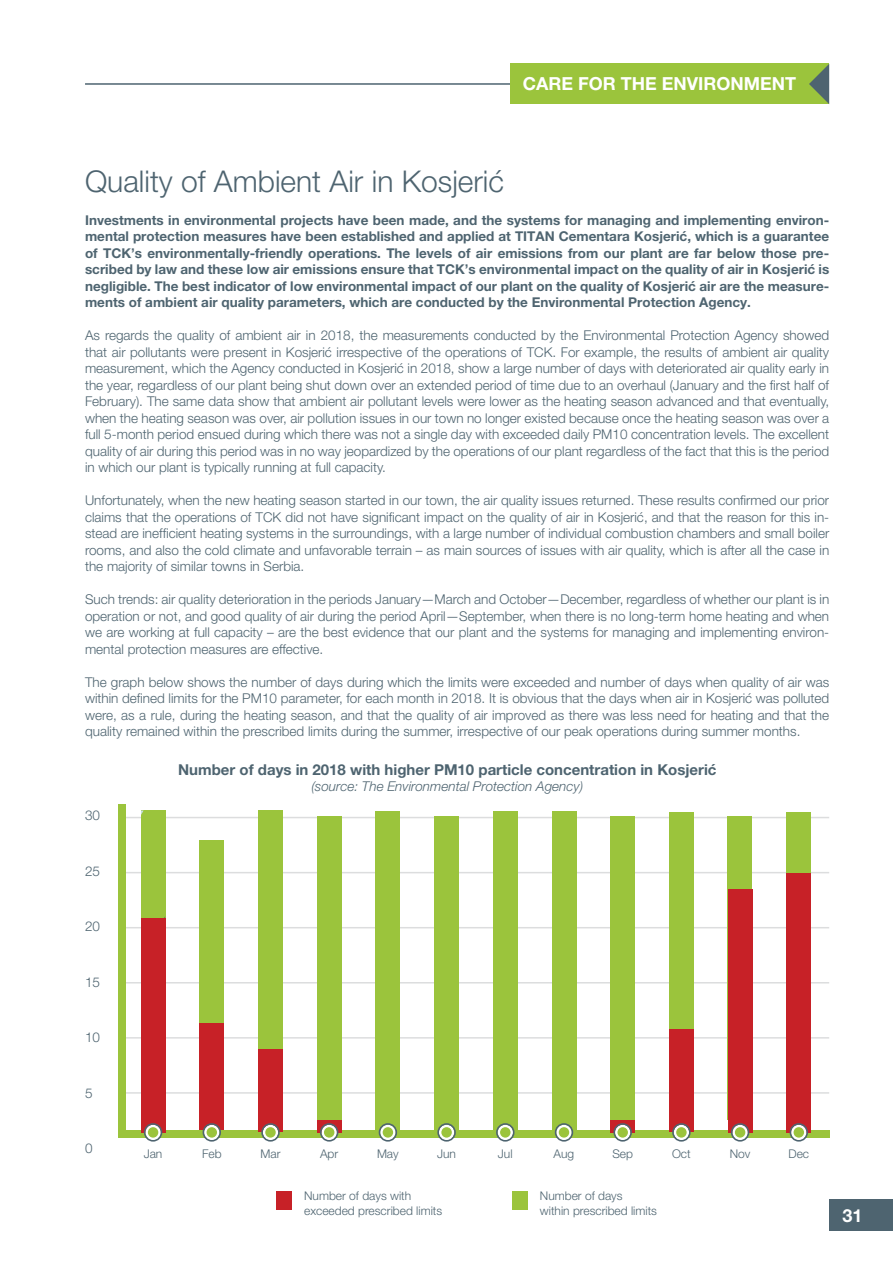
<style>
.page{position:relative;width:893px;height:1263px;background:#fff}
.page>*{position:absolute;margin:0;border:0;box-sizing:border-box;transform-origin:0 0}
.t1{font:300 30px "Helvetica Neue LT Pro";color:#4e6470}
.t2{font:700 18px "Helvetica Neue LT Pro";color:#fff}
.t3{font:700 15px "Helvetica Neue LT Pro";color:#4e6470}
.t4{font:300 13.5px/16.5px "Helvetica Neue LT Pro";color:#4e6470;text-align:justify}
.t5{font:700 13.5px/16.5px "Helvetica Neue LT Pro";color:#4e6470;text-align:justify}
.t6{font:italic 300 13.5px "Helvetica Neue LT Pro";color:#4e6470}
.t7{font:300 12px/15px "Helvetica Neue LT Pro";color:#4e6470}
</style>
<div class="page">
<div style="left:829px;top:1199px;width:64px;height:32px;background:#4e6470"></div>
<hr style="left:126px;top:1092px;width:703px;height:2px;background:#dcddde">
<hr style="left:126px;top:1037px;width:703px;height:1px;background:#dcddde">
<hr style="left:126px;top:982px;width:703px;height:1px;background:#dcddde">
<hr style="left:126px;top:927px;width:703px;height:1px;background:#dcddde">
<hr style="left:126px;top:872px;width:703px;height:1px;background:#dcddde">
<hr style="left:126px;top:817px;width:703px;height:1px;background:#dcddde">
<div style="left:276px;top:1191px;width:16px;height:18px;background:#c72127"></div>
<div style="left:512px;top:1191px;width:16px;height:18px;background:#9bc43c"></div>
<div style="left:200px;top:1022px;width:24px;height:110px;background:#c72127"></div>
<div style="left:200px;top:840px;width:24px;height:182px;background:#9bc43c"></div>
<div style="left:122px;top:1130px;width:707px;height:8px;background:#9bc43c"></div>
<div style="left:118px;top:804px;width:8px;height:334px;background:#9bc43c"></div>
<svg style="left:203px;top:1123px;width:18px;height:18px"></svg>
<div style="left:207px;top:1127px;width:10px;height:10px;background:#9bc43c;border-radius:50%"></div>
<div style="left:141px;top:918px;width:24px;height:214px;background:#c72127"></div>
<div style="left:141px;top:810px;width:24px;height:108px;background:#9bc43c"></div>
<div style="left:258px;top:1047px;width:25px;height:85px;background:#c72127"></div>
<div style="left:258px;top:810px;width:25px;height:239px;background:#9bc43c"></div>
<div style="left:317px;top:1120px;width:24px;height:12px;background:#c72127"></div>
<div style="left:317px;top:817px;width:24px;height:303px;background:#9bc43c"></div>
<div style="left:611px;top:1120px;width:24px;height:12px;background:#c72127"></div>
<div style="left:611px;top:817px;width:24px;height:303px;background:#9bc43c"></div>
<div style="left:376px;top:812px;width:24px;height:318px;background:#9bc43c"></div>
<div style="left:435px;top:817px;width:24px;height:313px;background:#9bc43c"></div>
<div style="left:493px;top:812px;width:24px;height:318px;background:#9bc43c"></div>
<div style="left:552px;top:812px;width:24px;height:318px;background:#9bc43c"></div>
<div style="left:669px;top:1028px;width:24px;height:104px;background:#c72127"></div>
<div style="left:669px;top:812px;width:24px;height:216px;background:#9bc43c"></div>
<div style="left:728px;top:817px;width:24px;height:303px;background:#9bc43c"></div>
<div style="left:728px;top:889px;width:24px;height:243px;background:#c72127"></div>
<svg style="left:731px;top:1123px;width:18px;height:18px"></svg>
<div style="left:735px;top:1127px;width:10px;height:10px;background:#9bc43c;border-radius:50%"></div>
<div style="left:787px;top:812px;width:24px;height:216px;background:#9bc43c"></div>
<div style="left:787px;top:873px;width:24px;height:259px;background:#c72127"></div>
<svg style="left:790px;top:1123px;width:18px;height:18px"></svg>
<div style="left:794px;top:1127px;width:10px;height:10px;background:#9bc43c;border-radius:50%"></div>
<svg style="left:379px;top:1123px;width:18px;height:18px"></svg>
<div style="left:383px;top:1127px;width:10px;height:10px;background:#9bc43c;border-radius:50%"></div>
<svg style="left:437px;top:1123px;width:19px;height:18px"></svg>
<div style="left:441px;top:1127px;width:11px;height:10px;background:#9bc43c;border-radius:50%"></div>
<svg style="left:496px;top:1123px;width:18px;height:18px"></svg>
<div style="left:500px;top:1127px;width:10px;height:10px;background:#9bc43c;border-radius:50%"></div>
<svg style="left:555px;top:1123px;width:18px;height:18px"></svg>
<div style="left:559px;top:1127px;width:10px;height:10px;background:#9bc43c;border-radius:50%"></div>
<svg style="left:144px;top:1123px;width:18px;height:18px"></svg>
<div style="left:148px;top:1127px;width:10px;height:10px;background:#9bc43c;border-radius:50%"></div>
<svg style="left:261px;top:1123px;width:19px;height:18px"></svg>
<div style="left:265px;top:1127px;width:11px;height:10px;background:#9bc43c;border-radius:50%"></div>
<svg style="left:320px;top:1123px;width:18px;height:18px"></svg>
<div style="left:324px;top:1127px;width:10px;height:10px;background:#9bc43c;border-radius:50%"></div>
<svg style="left:613px;top:1123px;width:19px;height:18px"></svg>
<div style="left:617px;top:1127px;width:11px;height:10px;background:#9bc43c;border-radius:50%"></div>
<svg style="left:672px;top:1123px;width:19px;height:18px"></svg>
<div style="left:676px;top:1127px;width:11px;height:10px;background:#9bc43c;border-radius:50%"></div>
<hr style="left:85px;top:83px;width:625px;height:2px;background:#4e6470">
<div style="left:510px;top:64px;width:319px;height:40px;background:#9bc43c"></div>
<svg style="left:809px;top:64px;width:20px;height:40px"></svg>
<h2 class="t2" style="left:523px;top:73px;width:27px">Care</h2>
<h2 class="t2" style="left:578px;top:73px;width:13px">for</h2>
<h2 class="t2" style="left:621px;top:73px;width:13px">the</h2>
<h2 class="t2" style="left:662px;top:73px;width:25px">Environment</h2>
<h1 class="t1" style="left:85px;top:162px;width:420px">Quality of Ambient Air in Kosjerić</h1>
<p class="t5" style="left:85px;top:211px;width:746px">Investments in environmental projects have been made, and the systems for managing and implementing environ&shy;mental protection measures have been established and applied at TITAN Cementara Kosjerić, which is a guarantee of TCK’s environmentally-friendly operations. The levels of air emissions from our plant are far below those pre&shy;scribed by law and these low air emissions ensure that TCK’s environmental impact on the quality of air in Kosjerić is negligible. The best indicator of low environmental impact of our plant on the quality of Kosjerić air are the measure&shy;ments of ambient air quality parameters, which are conducted by the Environmental Protection Agency.</p>
<p class="t4" style="left:85px;top:327px;width:746px">As regards the quality of ambient air in 2018, the measurements conducted by the Environmental Protection Agency showed that air pollutants were present in Kosjerić irrespective of the operations of TCK. For example, the results of ambient air quality measurement, which the Agency conducted in Kosjerić in 2018, show a large number of days with deteriorated air quality early in the year, regardless of our plant being shut down over an extended period of time due to an overhaul (January and the first half of February). The same data show that ambient air pollutant levels were lower as the heating season advanced and that eventually, when the heating season was over, air pollution issues in our town no longer existed because once the heating season was over a full 5-month period ensued during which there was not a single day with exceeded daily PM10 concentration levels. The excellent quality of air during this period was in no way jeopardized by the operations of our plant regardless of the fact that this is the period in which our plant is typically running at full capacity.</p>
<p class="t4" style="left:85px;top:492px;width:746px">Unfortunately, when the new heating season started in our town, the air quality issues returned. These results confirmed our prior claims that the operations of TCK did not have significant impact on the quality of air in Kosjerić, and that the reason for this in&shy;stead are inefficient heating systems in the surroundings, with a large number of individual combustion chambers and small boiler rooms, and also the cold climate and unfavorable terrain – as main sources of issues with air quality, which is after all the case in the majority of similar towns in Serbia.</p>
<p class="t4" style="left:85px;top:591px;width:746px">Such trends: air quality deterioration in the periods January—March and October—December, regardless of whether our plant is in operation or not, and good quality of air during the period April—September, when there is no long-term home heating and when we are working at full capacity – are the best evidence that our plant and the systems for managing and implementing environ&shy;mental protection measures are effective.</p>
<p class="t4" style="left:85px;top:673px;width:746px">The graph below shows the number of days during which the limits were exceeded and number of days when quality of air was within defined limits for the PM10 parameter, for each month in 2018. It is obvious that the days when air in Kosjerić was polluted were, as a rule, during the heating season, and that the quality of air improved as there was less need for heating and that the quality remained within the prescribed limits during the summer, irrespective of our peak operations during summer months.</p>
<p class="t3" style="left:178px;top:760px;width:540px">Number of days in 2018 with higher PM10 particle concentration in Kosjerić</p>
<p class="t6" style="left:311px;top:778px;width:273px">(source: The Environmental Protection Agency)</p>
<p class="t4" style="left:85px;top:807px;width:17px">30</p>
<p class="t4" style="left:85px;top:862px;width:17px">25</p>
<p class="t4" style="left:85px;top:918px;width:17px">20</p>
<p class="t4" style="left:85px;top:973px;width:17px">15</p>
<p class="t4" style="left:85px;top:1029px;width:17px">10</p>
<p class="t4" style="left:85px;top:1084px;width:9px">5</p>
<p class="t4" style="left:85px;top:1140px;width:9px">0</p>
<p class="t7" style="left:144px;top:1146px;width:20px">Jan</p>
<p class="t7" style="left:202px;top:1146px;width:21px">Feb</p>
<p class="t7" style="left:260px;top:1146px;width:22px">Mar</p>
<p class="t7" style="left:320px;top:1146px;width:20px">Apr</p>
<p class="t7" style="left:377px;top:1146px;width:23px">May</p>
<p class="t7" style="left:437px;top:1146px;width:20px">Jun</p>
<p class="t7" style="left:498px;top:1146px;width:16px">Jul</p>
<p class="t7" style="left:554px;top:1146px;width:22px">Aug</p>
<p class="t7" style="left:612px;top:1146px;width:22px">Sep</p>
<p class="t7" style="left:672px;top:1146px;width:20px">Oct</p>
<p class="t7" style="left:730px;top:1146px;width:22px">Nov</p>
<p class="t7" style="left:788px;top:1146px;width:22px">Dec</p>
<p class="t7" style="left:304px;top:1188px;width:140px">Number of days with exceeded prescribed limits</p>
<p class="t7" style="left:540px;top:1188px;width:119px">Number of days<br>within prescribed limits</p>
<h2 class="t2" style="left:842px;top:1204px;width:22px">31</h2>
</div>
